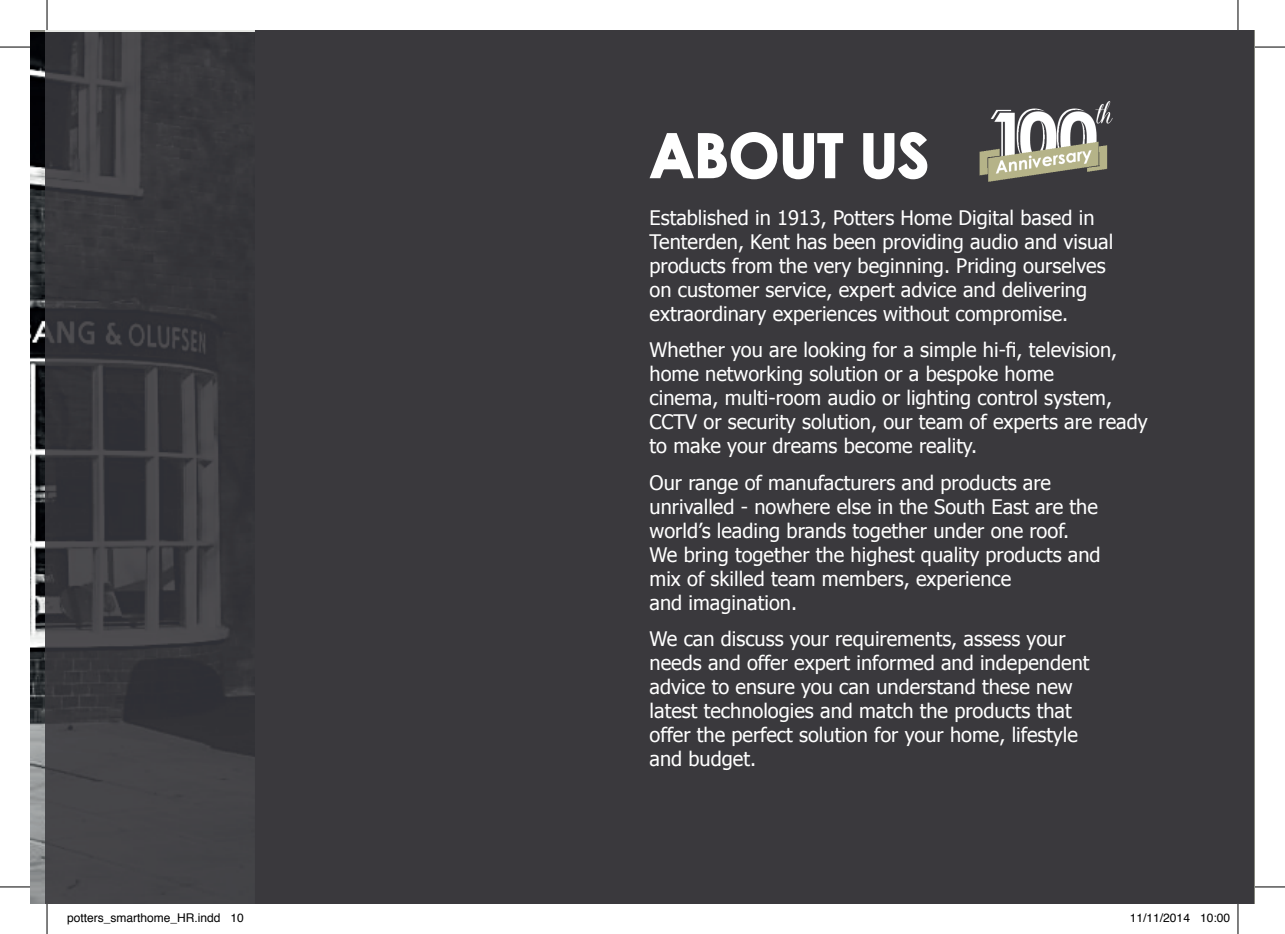
<style>
.page{position:relative;width:1285px;height:934px;background:#fff}
.page>*{position:absolute;margin:0;border:0;box-sizing:border-box;transform-origin:0 0}
.t1{font:700 60px "Century Gothic";color:#fff}
.t2{font:20px/24px "Tahoma";color:#fff}
.t3{font:12px "Helvetica";color:#000}
</style>
<div class="page">
<img style="left:30px;top:33px;width:225px;height:870px">
<hr style="left:46px;top:30px;width:209px;height:3px;background:#e7e8e5">
<div style="left:255px;top:30px;width:998px;height:873px;background:#3a393d"></div>
<svg style="left:648px;top:131px;width:196px;height:49px;background:#616064"></svg>
<svg style="left:862px;top:131px;width:66px;height:49px;background:#67676a"></svg>
<img style="left:971px;top:99px;width:152px;height:88px">
<hr style="left:0;top:47px;width:30px;height:1px;background:#000">
<hr style="left:1255px;top:47px;width:30px;height:1px;background:#000">
<hr style="left:0;top:886px;width:30px;height:1px;background:#000">
<hr style="left:1255px;top:886px;width:30px;height:1px;background:#000">
<hr style="left:47px;top:0;width:1px;height:30px;background:#000">
<hr style="left:47px;top:903px;width:1px;height:30px;background:#000">
<hr style="left:1237px;top:0;width:1px;height:30px;background:#000">
<hr style="left:1237px;top:903px;width:1px;height:30px;background:#000">
<h1 class="t1" style="left:649px;top:118px;width:281px">ABOUT US</h1>
<p class="t2" style="left:649px;top:205px;width:465px">Established in 1913, Potters Home Digital based in Tenterden, Kent has been providing audio and visual products from the very beginning. Priding ourselves on customer service, expert advice and delivering extraordinary experiences without compromise.</p>
<p class="t2" style="left:649px;top:337px;width:499px">Whether you are looking for a simple hi-fi, television, home networking solution or a bespoke home<br>cinema, multi-room audio or lighting control system, CCTV or security solution, our team of experts are ready to make your dreams become reality.</p>
<p class="t2" style="left:649px;top:469px;width:452px">Our range of manufacturers and products are unrivalled - nowhere else in the South East are the world’s leading brands together under one roof.<br>We bring together the highest quality products and mix of skilled team members, experience<br>and imagination.</p>
<p class="t2" style="left:649px;top:625px;width:441px">We can discuss your requirements, assess your needs and offer expert informed and independent advice to ensure you can understand these new latest technologies and match the products that offer the perfect solution for your home, lifestyle and budget.</p>
<p class="t3" style="left:67px;top:908px;width:178px">potters_smarthome_HR.indd 10</p>
<p class="t3" style="left:1130px;top:908px;width:102px">11/11/2014 10:00</p>
</div>
